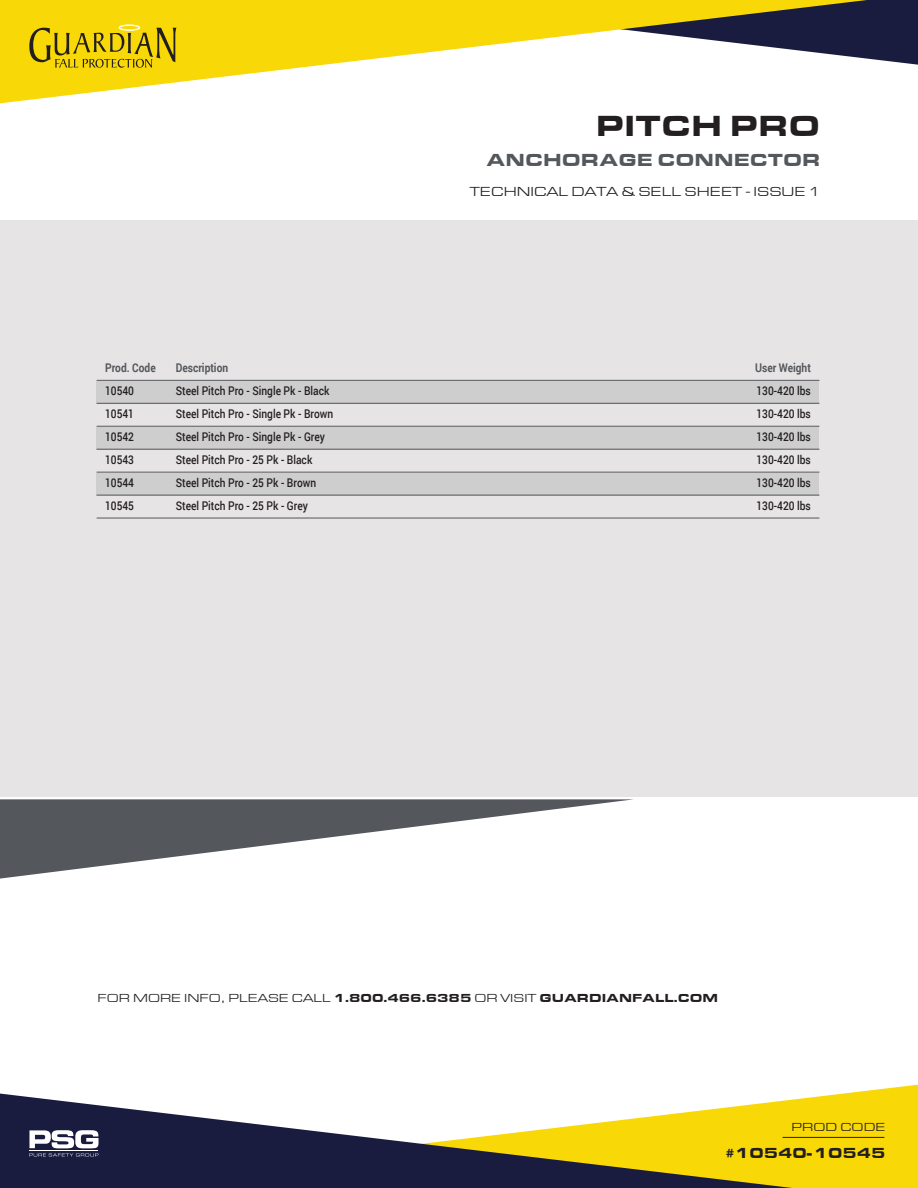
<style>
.page{position:relative;width:918px;height:1188px;background:#fff}
.page>*{position:absolute;margin:0;border:0;box-sizing:border-box;transform-origin:0 0}
.t1{font:900 30px "Eurostile Extended";color:#231f20}
.t2{font:900 18px "Eurostile Extended";color:#54575c}
.t3{font:900 15px "Eurostile Extended";color:#231f20}
.t4{font:13.5px "Eurostile Extended";color:#231f20}
.t5{font:500 12px "Roboto";color:#231f20;scale:.85 1}
.t6{font:900 12px "Eurostile Extended";color:#231f20}
.t7{font:700 12px "Roboto";color:#54575c;scale:.85 1}
.t8{font:12px "Eurostile Extended";color:#231f20}
.s1{font-weight:400}
</style>
<div class="page">
<div style="left:0;top:221px;width:918px;height:576px;background:#e7e4e5"></div>
<svg style="left:0;top:799px;width:633px;height:80px"></svg>
<svg style="left:792px;top:1085px;width:126px;height:103px;background:#f9da18"></svg>
<svg style="left:0;top:1094px;width:792px;height:94px"></svg>
<svg style="left:29px;top:1130px;width:70px;height:27px"></svg>
<div style="left:867px;top:0;width:51px;height:65px;background:#1a1c3f"></div>
<svg style="left:0;top:0;width:867px;height:103px"></svg>
<svg style="left:29px;top:24px;width:147px;height:44px;background:#cdb20e"></svg>
<hr style="left:783px;top:1137px;width:101px;height:1px;background:#231f20">
<div style="left:97px;top:427px;width:722px;height:23px;background:#cfcecf"></div>
<div style="left:97px;top:473px;width:722px;height:23px;background:#cfcecf"></div>
<div style="left:97px;top:381px;width:722px;height:23px;background:#cfcecf"></div>
<hr style="left:97px;top:380px;width:722px;height:1px;background:#54575c">
<hr style="left:97px;top:403px;width:722px;height:1px;background:#54575c">
<hr style="left:97px;top:426px;width:722px;height:1px;background:#54575c">
<hr style="left:97px;top:449px;width:722px;height:1px;background:#54575c">
<hr style="left:97px;top:472px;width:722px;height:1px;background:#54575c">
<hr style="left:97px;top:495px;width:722px;height:1px;background:#54575c">
<hr style="left:97px;top:518px;width:722px;height:1px;background:#54575c">
<p class="t1" style="left:596px;top:108px;width:226px">PITCH PRO</p>
<p class="t2" style="left:486px;top:149px;width:336px">ANCHORAGE CONNECTOR</p>
<p class="t4" style="left:470px;top:184px;width:352px">TECHNICAL DATA &amp; SELL SHEET - ISSUE 1</p>
<p class="t7" style="left:105px;top:359px;width:61px">Prod. Code</p>
<p class="t7" style="left:176px;top:359px;width:63px">Description</p>
<p class="t7" style="left:755px;top:359px;width:67px">User Weight</p>
<p class="t5" style="left:105px;top:382px;width:36px">10540</p>
<p class="t5" style="left:176px;top:382px;width:182px">Steel Pitch Pro - Single Pk - Black</p>
<p class="t5" style="left:757px;top:382px;width:65px">130-420 lbs</p>
<p class="t5" style="left:105px;top:405px;width:36px">10541</p>
<p class="t5" style="left:176px;top:405px;width:187px">Steel Pitch Pro - Single Pk - Brown</p>
<p class="t5" style="left:757px;top:405px;width:65px">130-420 lbs</p>
<p class="t5" style="left:105px;top:428px;width:36px">10542</p>
<p class="t5" style="left:176px;top:428px;width:177px">Steel Pitch Pro - Single Pk - Grey</p>
<p class="t5" style="left:757px;top:428px;width:65px">130-420 lbs</p>
<p class="t5" style="left:105px;top:451px;width:36px">10543</p>
<p class="t5" style="left:176px;top:451px;width:162px">Steel Pitch Pro - 25 Pk - Black</p>
<p class="t5" style="left:757px;top:451px;width:65px">130-420 lbs</p>
<p class="t5" style="left:105px;top:474px;width:36px">10544</p>
<p class="t5" style="left:176px;top:474px;width:167px">Steel Pitch Pro - 25 Pk - Brown</p>
<p class="t5" style="left:757px;top:474px;width:65px">130-420 lbs</p>
<p class="t5" style="left:105px;top:497px;width:36px">10545</p>
<p class="t5" style="left:176px;top:497px;width:157px">Steel Pitch Pro - 25 Pk - Grey</p>
<p class="t5" style="left:757px;top:497px;width:65px">130-420 lbs</p>
<p class="t6" style="left:98px;top:991px;width:622px"><span class="s1">FOR MORE INFO, PLEASE CALL</span> 1.800.466.6385 <span class="s1">OR VISIT</span> GUARDIANFALL.COM</p>
<p class="t8" style="left:792px;top:1120px;width:95px">PROD CODE</p>
<p class="t3" style="left:725px;top:1144px;width:162px">#10540- 10545</p>
</div>
